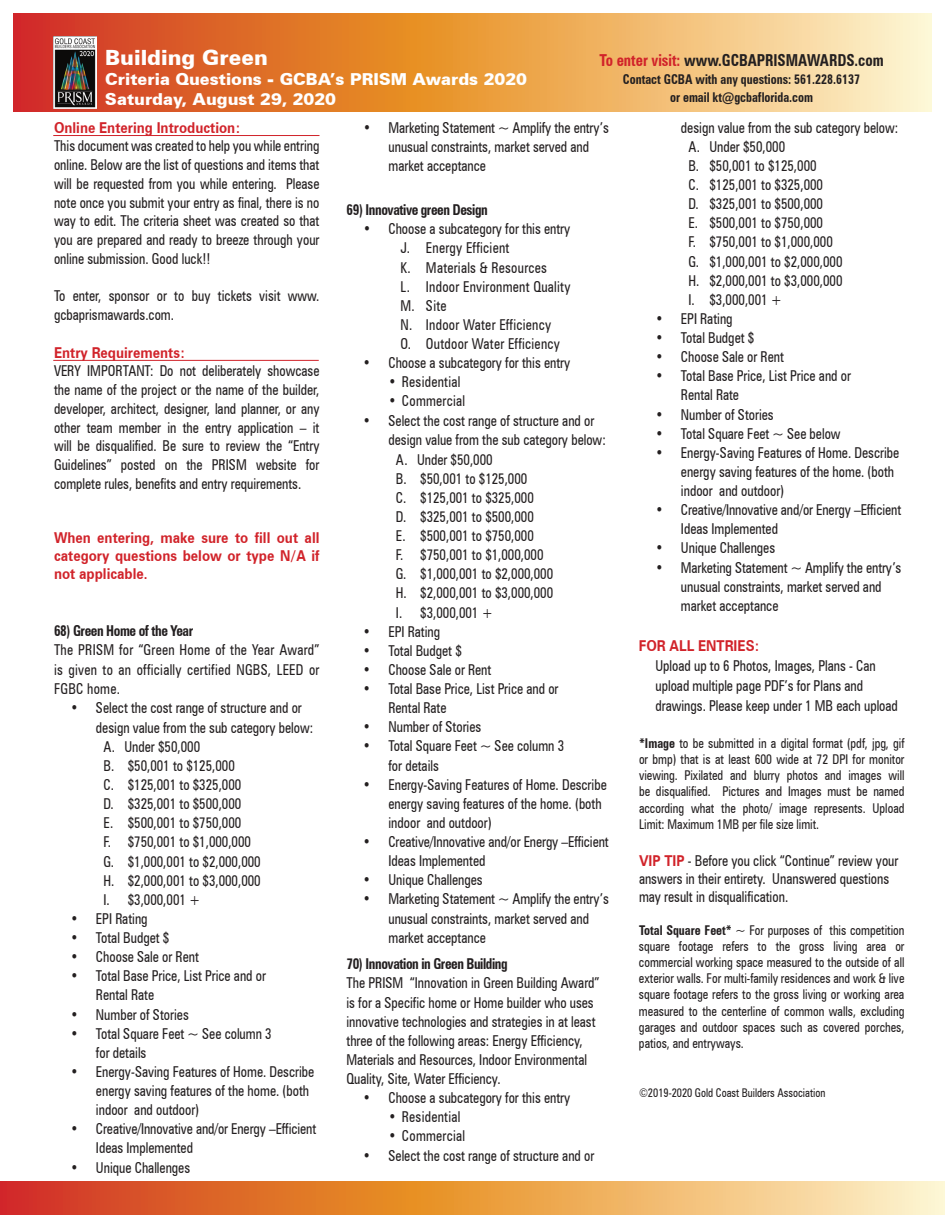
<style>
.page{position:relative;width:945px;height:1215px;background:#fff}
.page>*{position:absolute;margin:0;border:0;box-sizing:border-box;transform-origin:0 0}
.t1{font:900 21px "Zurich BT";color:#fff}
.t2{font:900 16.5px/19.8px "Zurich BT";color:#fff}
.t3{font:700 condensed 16.5px "Zurich BT";color:#231f20;scale:.9 1}
.t4{font:condensed 15px/19.2px "Zurich BT";color:#231f20;scale:.9 1}
.t5{font:condensed 15px/19.2px "Zurich BT";letter-spacing:.02em;color:#231f20;scale:.9 1}
.t6{font:700 15px/18px "Zurich BT";color:#d1232a;text-align:justify;scale:.9 1}
.t7{font:700 condensed 15px "Zurich BT";letter-spacing:-.03em;color:#231f20;scale:.9 1}
.t8{font:condensed 13.5px/16.2px "Zurich BT";color:#231f20;text-align:justify;scale:.9 1}
.t9{font:700 condensed 13.5px/18px "Zurich BT";color:#231f20;text-align:center;scale:.9 1}
.t10{font:condensed 12px "Zurich BT";color:#231f20;scale:.9 1}
.s1{color:#d1232a}
.s2{font-weight:700}
.s3{font-weight:700;font-stretch:normal;color:#d1232a}
</style>
<div class="page">
<hr style="left:53px;top:135px;width:266px;height:1px;background:#d1232a">
<svg style="left:0;top:1182px;width:945px;height:33px;background:#e89654"></svg>
<hr style="left:53px;top:360px;width:266px;height:1px;background:#d1232a">
<svg style="left:14px;top:14px;width:918px;height:98px;background:#e99b58"></svg>
<img style="left:53px;top:36px;width:43px;height:72px">
<h1 class="t1" style="left:105px;top:45px;width:164px">Building Green</h1>
<p class="t2" style="left:105px;top:69px;width:423px">Criteria Questions - GCBA’s PRISM Awards 2020<br>Saturday, August 29, 2020</p>
<p class="t3" style="left:600px;top:50px;width:317px"><span class="s1">To enter visit:</span> www.GCBAPRISMAWARDS.com</p>
<p class="t9" style="left:623px;top:70px;width:265px">Contact GCBA with any questions: 561.228.6137 or email kt@gcbaflorida.com</p>
<p class="t6" style="left:54px;top:118px;width:209px">Online Entering Introduction:</p>
<p class="t4" style="left:54px;top:137px;width:297px;line-height:18.8px;text-align:justify">This document was created to help you while entring online. Below are the list of questions and items that will be requested from you while entering. Please note once you submit your entry as final, there is no way to edit. The criteria sheet was created so that you are prepared and ready to breeze through your online submission. Good luck!!</p>
<p class="t4" style="left:54px;top:287px;width:296px;line-height:18.8px">To enter, sponsor or to buy tickets visit www. gcbaprismawards.com.</p>
<p class="t6" style="left:54px;top:343px;width:147px">Entry Requirements:</p>
<p class="t4" style="left:54px;top:362px;width:297px;line-height:18.8px;text-align:justify">VERY IMPORTANT: Do not deliberately showcase the name of the project or the name of the builder, developer, architect, designer, land planner, or any other team member in the entry application – it will be disqualified. Be sure to review the “Entry Guidelines” posted on the PRISM website for complete rules, benefits and entry requirements.</p>
<p class="t6" style="left:54px;top:528px;width:297px">When entering, make sure to fill out all category questions below or type N/A if not applicable.</p>
<p class="t7" style="left:54px;top:622px;width:156px">68) Green Home of the Year</p>
<p class="t4" style="left:54px;top:640px;width:296px;text-align:justify">The PRISM for “Green Home of the Year Award” is given to an officially certified NGBS, LEED or FGBC home.</p>
<p class="t4" style="left:70px;top:698px;width:259px">• Select the cost range of structure and or</p>
<p class="t4" style="left:96px;top:718px;width:243px">design value from the sub category below:</p>
<p class="t4" style="left:104px;top:737px;width:109px">A. Under $50,000</p>
<p class="t4" style="left:104px;top:756px;width:147px">B. $50,001 to $125,000</p>
<p class="t4" style="left:104px;top:775px;width:155px">C. $125,001 to $325,000</p>
<p class="t4" style="left:104px;top:794px;width:155px">D. $325,001 to $500,000</p>
<p class="t4" style="left:104px;top:813px;width:155px">E. $500,001 to $750,000</p>
<p class="t4" style="left:104px;top:832px;width:165px">F. $750,001 to $1,000,000</p>
<p class="t4" style="left:104px;top:851px;width:176px">G. $1,000,001 to $2,000,000</p>
<p class="t4" style="left:103px;top:871px;width:176px">H. $2,000,001 to $3,000,000</p>
<p class="t4" style="left:103px;top:890px;width:109px">I. $3,000,001 +</p>
<p class="t4" style="left:70px;top:909px;width:87px">• EPI Rating</p>
<p class="t4" style="left:70px;top:928px;width:111px">• Total Budget $</p>
<p class="t4" style="left:70px;top:947px;width:144px">• Choose Sale or Rent</p>
<p class="t4" style="left:96px;top:966px;width:190px;text-indent:-26px">• Total Base Price, List Price and or<br>Rental Rate</p>
<p class="t4" style="left:70px;top:1004px;width:133px">• Number of Stories</p>
<p class="t4" style="left:96px;top:1024px;width:197px;text-indent:-26px">• Total Square Feet ~ See column 3 for details</p>
<p class="t4" style="left:96px;top:1062px;width:244px;text-indent:-26px">• Energy-Saving Features of Home. Describe energy saving features of the home. (both indoor and outdoor)</p>
<p class="t4" style="left:96px;top:1119px;width:246px;text-indent:-26px">• Creative/Innovative and/or Energy –Efficient<br>Ideas Implemented</p>
<p class="t4" style="left:70px;top:1157px;width:134px">• Unique Challenges</p>
<p class="t4" style="left:389px;top:118px;width:246px;text-indent:-26px">• Marketing Statement ~ Amplify the entry’s unusual constraints, market served and market acceptance</p>
<p class="t7" style="left:347px;top:201px;width:159px">69) Innovative green Design</p>
<p class="t5" style="left:400px;top:219px;width:190px;text-indent:-37px">• Choose a subcategory for this entry<br>J. Energy Efficient<br>K. Materials &amp; Resources<br>L. Indoor Environment Quality<br>M. Site<br>N. Indoor Water Efficiency<br>O. Outdoor Water Efficiency</p>
<p class="t4" style="left:363px;top:353px;width:232px">• Choose a subcategory for this entry</p>
<p class="t5" style="left:388px;top:372px;width:81px">• Residential</p>
<p class="t5" style="left:388px;top:391px;width:87px">• Commercial</p>
<p class="t4" style="left:363px;top:411px;width:259px">• Select the cost range of structure and or</p>
<p class="t4" style="left:388px;top:430px;width:243px">design value from the sub category below:</p>
<p class="t4" style="left:396px;top:449px;width:109px">A. Under $50,000</p>
<p class="t4" style="left:396px;top:469px;width:147px">B. $50,001 to $125,000</p>
<p class="t4" style="left:396px;top:488px;width:155px">C. $125,001 to $325,000</p>
<p class="t4" style="left:396px;top:507px;width:155px">D. $325,001 to $500,000</p>
<p class="t4" style="left:396px;top:526px;width:155px">E. $500,001 to $750,000</p>
<p class="t4" style="left:396px;top:545px;width:165px">F. $750,001 to $1,000,000</p>
<p class="t4" style="left:396px;top:564px;width:176px">G. $1,000,001 to $2,000,000</p>
<p class="t4" style="left:396px;top:583px;width:176px">H. $2,000,001 to $3,000,000</p>
<p class="t4" style="left:396px;top:602px;width:109px">I. $3,000,001 +</p>
<p class="t4" style="left:363px;top:622px;width:87px">• EPI Rating</p>
<p class="t4" style="left:363px;top:641px;width:111px">• Total Budget $</p>
<p class="t4" style="left:363px;top:660px;width:144px">• Choose Sale or Rent</p>
<p class="t4" style="left:388px;top:679px;width:190px;text-indent:-26px">• Total Base Price, List Price and or<br>Rental Rate</p>
<p class="t4" style="left:363px;top:717px;width:133px">• Number of Stories</p>
<p class="t4" style="left:388px;top:736px;width:197px;text-indent:-26px">• Total Square Feet ~ See column 3 for details</p>
<p class="t4" style="left:388px;top:775px;width:244px;text-indent:-26px">• Energy-Saving Features of Home. Describe energy saving features of the home. (both indoor and outdoor)</p>
<p class="t4" style="left:388px;top:832px;width:246px;text-indent:-26px">• Creative/Innovative and/or Energy –Efficient<br>Ideas Implemented</p>
<p class="t4" style="left:363px;top:870px;width:134px">• Unique Challenges</p>
<p class="t4" style="left:388px;top:889px;width:246px;text-indent:-26px">• Marketing Statement ~ Amplify the entry’s unusual constraints, market served and market acceptance</p>
<p class="t7" style="left:346px;top:955px;width:181px">70) Innovation in Green Building</p>
<p class="t4" style="left:346px;top:973px;width:283px">The PRISM “Innovation in Green Building Award” is for a Specific home or Home builder who uses innovative technologies and strategies in at least three of the following areas: Energy Efficiency, Materials and Resources, Indoor Environmental Quality, Site, Water Efficiency.</p>
<p class="t4" style="left:363px;top:1088px;width:232px">• Choose a subcategory for this entry</p>
<p class="t5" style="left:388px;top:1107px;width:81px">• Residential</p>
<p class="t5" style="left:388px;top:1126px;width:87px">• Commercial</p>
<p class="t4" style="left:363px;top:1146px;width:259px">• Select the cost range of structure and or</p>
<p class="t4" style="left:688px;top:118px;width:235px;text-indent:-7px">design value from the sub category below:<br>A. Under $50,000<br>B. $50,001 to $125,000<br>C. $125,001 to $325,000<br>D. $325,001 to $500,000<br>E. $500,001 to $750,000<br>F. $750,001 to $1,000,000<br>G. $1,000,001 to $2,000,000<br>H. $2,000,001 to $3,000,000<br>I. $3,000,001 +</p>
<p class="t4" style="left:655px;top:309px;width:87px">• EPI Rating</p>
<p class="t4" style="left:655px;top:328px;width:111px">• Total Budget $</p>
<p class="t4" style="left:655px;top:347px;width:144px">• Choose Sale or Rent</p>
<p class="t4" style="left:681px;top:366px;width:190px;text-indent:-26px">• Total Base Price, List Price and or<br>Rental Rate</p>
<p class="t4" style="left:655px;top:404px;width:133px">• Number of Stories</p>
<p class="t4" style="left:655px;top:424px;width:207px">• Total Square Feet ~ See below</p>
<p class="t4" style="left:681px;top:443px;width:244px;text-indent:-26px">• Energy-Saving Features of Home. Describe energy saving features of the home. (both indoor and outdoor)</p>
<p class="t4" style="left:681px;top:500px;width:246px;text-indent:-26px">• Creative/Innovative and/or Energy –Efficient<br>Ideas Implemented</p>
<p class="t4" style="left:655px;top:538px;width:134px">• Unique Challenges</p>
<p class="t4" style="left:681px;top:557px;width:246px;text-indent:-26px">• Marketing Statement ~ Amplify the entry’s unusual constraints, market served and market acceptance</p>
<p class="t6" style="left:639px;top:636px;width:136px">FOR ALL ENTRIES:</p>
<p class="t4" style="left:655px;top:655px;width:271px;line-height:20.2px">Upload up to 6 Photos, Images, Plans - Can upload multiple page PDF’s for Plans and drawings. Please keep under 1 MB each upload</p>
<p class="t8" style="left:639px;top:735px;width:297px"><span class="s2">*Image</span> to be submitted in a digital format (pdf, jpg, gif or bmp) that is at least 600 wide at 72 DPI for monitor viewing. Pixilated and blurry photos and images will be disqualified. Pictures and Images must be named according what the photo/ image represents. Upload Limit: Maximum 1MB per file size limit.</p>
<p class="t4" style="left:639px;top:852px;width:290px;line-height:18px"><span class="s3">VIP TIP</span> - Before you click “Continue” review your answers in their entirety. Unanswered questions may result in disqualification.</p>
<p class="t8" style="left:639px;top:922px;width:297px"><span class="s2">Total Square Feet*</span> ~ For purposes of this competition square footage refers to the gross living area or commercial working space measured to the outside of all exterior walls. For multi-family residences and work &amp; live square footage refers to the gross living or working area measured to the centerline of common walls, excluding garages and outdoor spaces such as covered porches, patios, and entryways.</p>
<p class="t10" style="left:639px;top:1085px;width:209px">©2019-2020 Gold Coast Builders Association</p>
</div>
